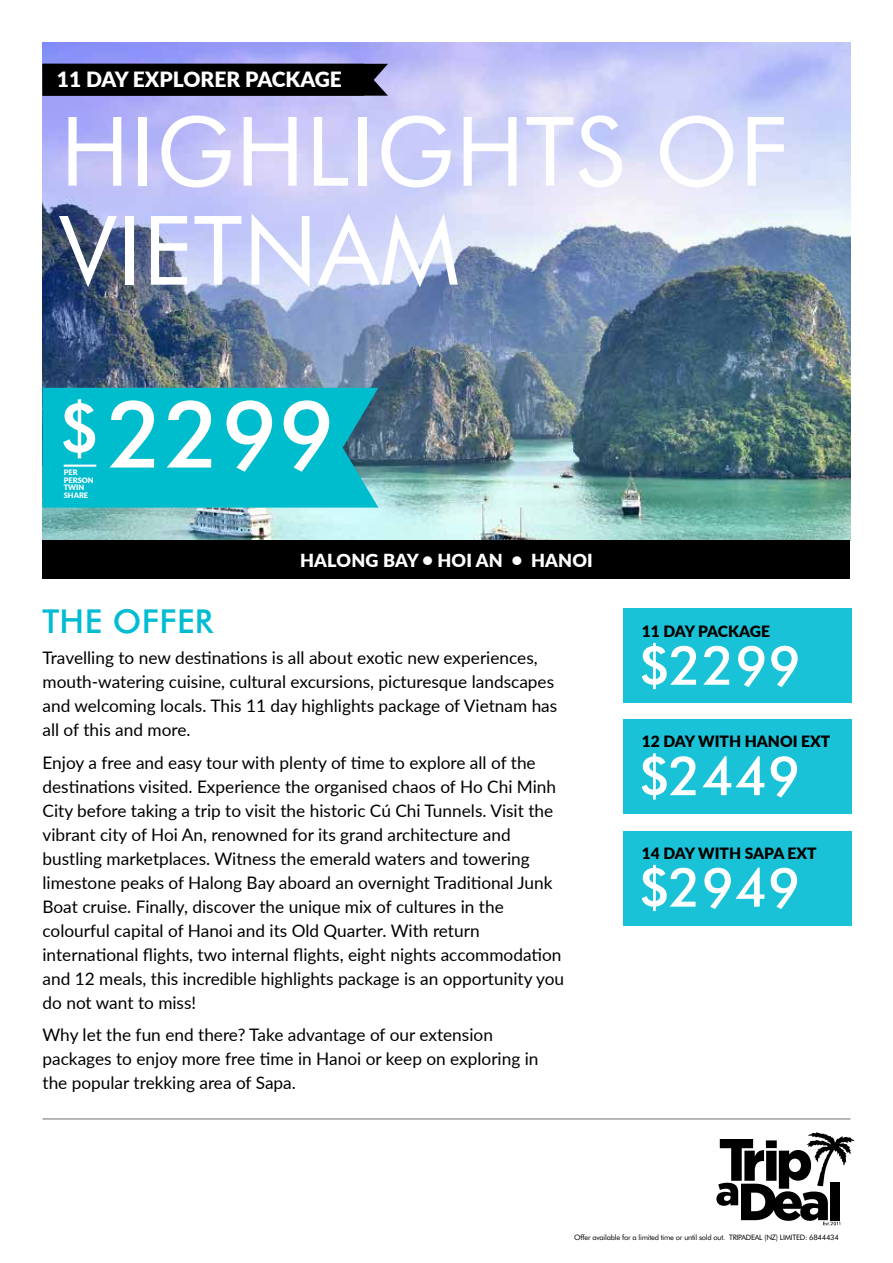
<style>
.page{position:relative;width:893px;height:1263px;background:#fff}
.page>*{position:absolute;margin:0;border:0;box-sizing:border-box;transform-origin:0 0}
.t1{font:96px/99px "Futura BT";letter-spacing:.01em;color:#fff}
.t2{font:500 93px "Futura BT";color:#fff}
.t3{font:500 54px/111px "Futura BT";letter-spacing:.01em;color:#fff;text-align:justify}
.t4{font:500 33px "Futura BT";letter-spacing:.01em;color:#00bcd3}
.t5{font:900 21px "Lato";color:#fff}
.t6{font:900 18px "Lato";letter-spacing:.01em;color:#fff}
.t7{font:17.25px/24px "Lato";color:#000}
.t8{font:900 15.6px "Lato";color:#000}
.t9{font:900 15.6px "Lato";letter-spacing:-.025em;color:#000}
.t10{font:7.5px "Futura BT";letter-spacing:-.03em;color:#000}
.t11{font:900 7.5px/7.5px "Lato";color:#fff}
</style>
<div class="page">
<svg style="left:716px;top:1132px;width:138px;height:93px"></svg>
<hr style="left:43px;top:1119px;width:807px;height:1px;background:#6d6e71">
<img style="left:43px;top:43px;width:807px;height:497px">
<div style="left:43px;top:540px;width:807px;height:38px;background:#000"></div>
<div style="left:43px;top:388px;width:335px;height:120px;background:#00bdcd"></div>
<hr style="left:64px;top:465px;width:32px;height:2px;background:#fff">
<div style="left:623px;top:608px;width:228px;height:94px;background:#1ac2d7"></div>
<div style="left:623px;top:719px;width:228px;height:95px;background:#1ac2d7"></div>
<div style="left:623px;top:831px;width:228px;height:94px;background:#1ac2d7"></div>
<div style="left:43px;top:64px;width:345px;height:32px;background:#000"></div>
<p class="t5" style="left:57px;top:63px;width:287px">11 DAY EXPLORER PACKAGE</p>
<h1 class="t1" style="left:60px;top:101px;width:729px">HIGHLIGHTS OF<br>VIETNAM</h1>
<h2 class="t2" style="left:59px;top:378px;width:278px"><sup>$</sup>2299</h2>
<p class="t11" style="left:64px;top:468px;width:32px">PER<br>PERSON<br>TWIN<br>SHARE</p>
<h3 class="t4" style="left:43px;top:601px;width:172px">THE OFFER</h3>
<p class="t6" style="left:300px;top:547px;width:294px">HALONG BAY • HOI AN • HANOI</p>
<p class="t7" style="left:43px;top:645px;width:516px">Travelling to new destinations is all about exotic new experiences, mouth-watering cuisine, cultural excursions, picturesque landscapes and welcoming locals. This 11 day highlights package of Vietnam has all of this and more.</p>
<p class="t7" style="left:43px;top:750px;width:523px">Enjoy a free and easy tour with plenty of time to explore all of the destinations visited. Experience the organised chaos of Ho Chi Minh City before taking a trip to visit the historic Cú Chi Tunnels. Visit the vibrant city of Hoi An, renowned for its grand architecture and bustling marketplaces. Witness the emerald waters and towering limestone peaks of Halong Bay aboard an overnight Traditional Junk Boat cruise. Finally, discover the unique mix of cultures in the colourful capital of Hanoi and its Old Quarter. With return international flights, two internal flights, eight nights accommodation and 12 meals, this incredible highlights package is an opportunity you do not want to miss!</p>
<p class="t7" style="left:43px;top:1022px;width:497px">Why let the fun end there? Take advantage of our extension packages to enjoy more free time in Hanoi or keep on exploring in the popular trekking area of Sapa.</p>
<p class="t9" style="left:642px;top:619px;width:130px">11 DAY PACKAGE</p>
<h3 class="t3" style="left:638px;top:610px;width:164px">$2299 $2449 $2949</h3>
<p class="t8" style="left:642px;top:730px;width:190px">12 DAY WITH HANOI EXT</p>
<p class="t8" style="left:642px;top:841px;width:176px">14 DAY WITH SAPA EXT</p>
<p class="t10" style="left:574px;top:1232px;width:266px">Offer available for a limited time or until sold out. TRIPADEAL (NZ) LIMITED: 6844434</p>
</div>
